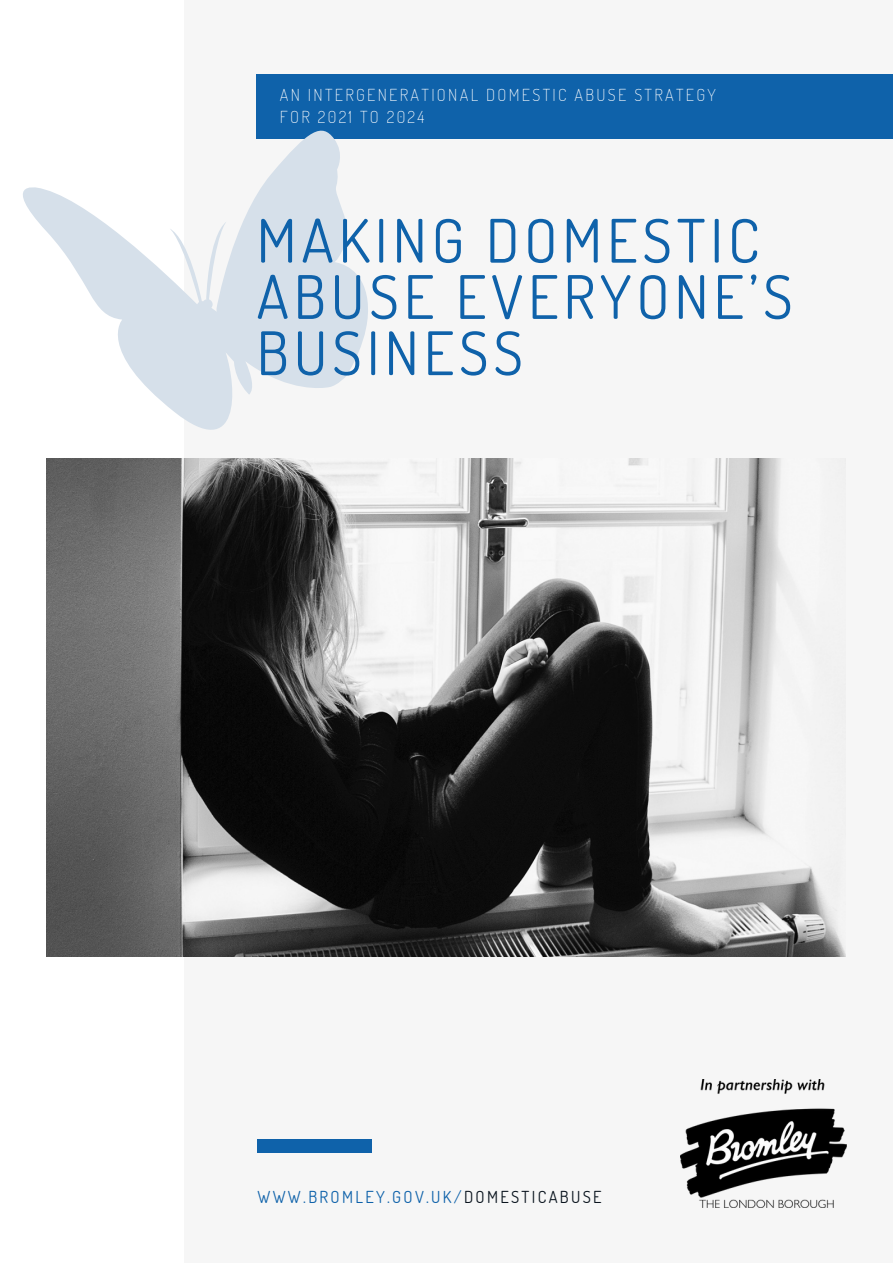
<style>
.page{position:relative;width:893px;height:1264px;background:#fff}
.page>*{position:absolute;margin:0;border:0;box-sizing:border-box;transform-origin:0 0}
.t1{font:60px/56.2px "Dosis";letter-spacing:.08em;color:#0f62aa}
.t2{font:200 16.5px/22.5px "Dosis";letter-spacing:.14em;color:#fff}
.t3{font:16.5px "Dosis";letter-spacing:.14em;color:#0f62aa}
.s1{color:#0a141e}
</style>
<div class="page">
<div style="left:0;top:0;width:892px;height:1262px;background:#f6f6f6"></div>
<div style="left:0;top:0;width:183px;height:1262px;background:#fff"></div>
<img style="left:47px;top:459px;width:798px;height:497px">
<div style="left:257px;top:1139px;width:114px;height:13px;background:#0f62aa"></div>
<div style="left:257px;top:74px;width:635px;height:64px;background:#0f62aa"></div>
<img style="left:680px;top:1079px;width:166px;height:128px">
<svg style="left:23px;top:123px;width:349px;height:341px"></svg>
<p class="t2" style="left:280px;top:83px;width:437px">AN INTERGENERATIONAL DOMESTIC ABUSE STRATEGY<br>FOR 2021 TO 2024</p>
<h1 class="t1" style="left:256px;top:211px;width:537px">MAKING DOMESTIC<br>ABUSE EVERYONE’S<br>BUSINESS</h1>
<p class="t3" style="left:257px;top:1185px;width:345px">WWW.BROMLEY.GOV.UK/<span class="s1">DOMESTICABUSE</span></p>
</div>
